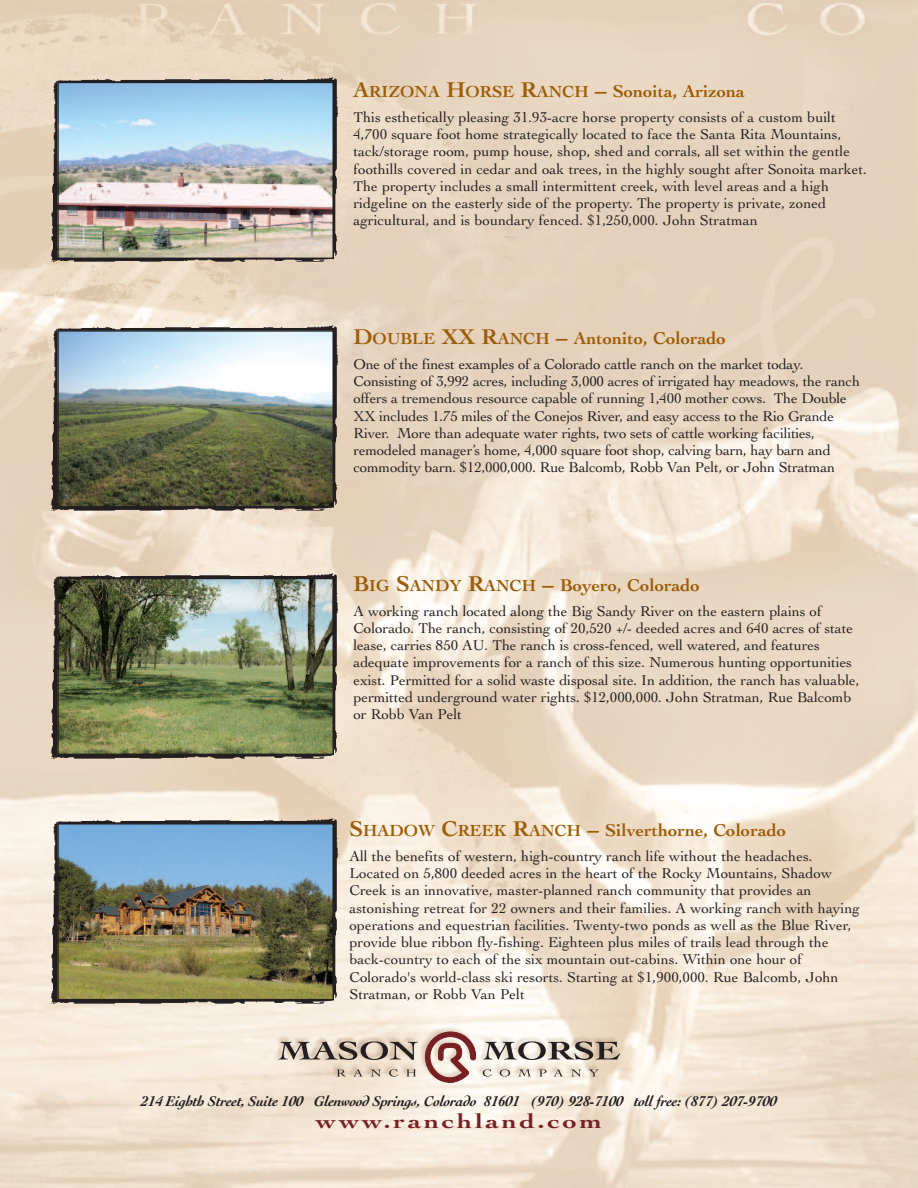
<style>
.page{position:relative;width:918px;height:1188px;background:#fff}
.page>*{position:absolute;margin:0;border:0;box-sizing:border-box;transform-origin:0 0}
.t1{font:700 21px "Cochin";letter-spacing:.105em;color:#762023;scale:1.3 1}
.t2{font:700 18px "Cochin";color:#9d5c06}
.t3{font:15px/17.2px "Cochin";color:#231f20}
.t4{font:italic 700 15px "Cochin";letter-spacing:-.025em;color:#231f20}
.s1{font-size:22.5px}
.s2{font-size:16.8px}
</style>
<div class="page">
<img style="left:0;top:0;width:918px;height:1188px">
<img style="left:48px;top:74px;width:305px;height:196px">
<img style="left:60px;top:85px;width:271px;height:171px">
<div style="left:57px;top:82px;width:277px;height:177px;border:2px solid #231f20"></div>
<img style="left:48px;top:322px;width:305px;height:196px">
<img style="left:60px;top:333px;width:271px;height:172px">
<div style="left:57px;top:330px;width:277px;height:178px;border:2px solid #231f20"></div>
<img style="left:48px;top:570px;width:305px;height:196px">
<img style="left:60px;top:581px;width:271px;height:171px">
<div style="left:57px;top:578px;width:277px;height:177px;border:2px solid #231f20"></div>
<img style="left:48px;top:815px;width:305px;height:196px">
<img style="left:60px;top:826px;width:271px;height:171px">
<div style="left:57px;top:823px;width:277px;height:177px;border:2px solid #231f20"></div>
<svg style="left:370px;top:1070px;width:11px;height:7px"></svg>
<svg style="left:389px;top:1069px;width:9px;height:8px"></svg>
<svg style="left:406px;top:1070px;width:11px;height:6px"></svg>
<svg style="left:483px;top:1069px;width:9px;height:8px"></svg>
<svg style="left:518px;top:1069px;width:13px;height:7px"></svg>
<svg style="left:571px;top:1069px;width:11px;height:7px"></svg>
<svg style="left:589px;top:1069px;width:10px;height:7px"></svg>
<svg style="left:336px;top:1069px;width:10px;height:7px"></svg>
<svg style="left:353px;top:1069px;width:10px;height:7px"></svg>
<svg style="left:500px;top:1069px;width:10px;height:8px"></svg>
<svg style="left:539px;top:1069px;width:8px;height:7px"></svg>
<svg style="left:553px;top:1069px;width:10px;height:7px"></svg>
<svg style="left:278px;top:1041px;width:140px;height:19px;background:#a89c90"></svg>
<svg style="left:483px;top:1041px;width:137px;height:19px;background:#a59d94"></svg>
<svg style="left:425px;top:1032px;width:51px;height:50px;background:#bf9791"></svg>
<p class="t2" style="left:353px;top:81px;width:393px"><span class="s1">A</span><span class="s2">RIZONA</span> <span class="s1">H</span><span class="s2">ORSE</span> <span class="s1">R</span><span class="s2">ANCH</span> <span class="s1">–</span> Sonoita, Arizona</p>
<p class="t3" style="left:353px;top:108px;width:515px">This esthetically pleasing 31.93-acre horse property consists of a custom built 4,700 square foot home strategically located to face the Santa Rita Mountains, tack/storage room, pump house, shop, shed and corrals, all set within the gentle foothills covered in cedar and oak trees, in the highly sought after Sonoita market.<br>The property includes a small intermittent creek, with level areas and a high ridgeline on the easterly side of the property. The property is private, zoned agricultural, and is boundary fenced. $1,250,000. John Stratman</p>
<p class="t2" style="left:353px;top:328px;width:374px"><span class="s1">D</span><span class="s2">OUBLE</span> <span class="s1">XX R</span><span class="s2">ANCH</span> <span class="s1">–</span> Antonito, Colorado</p>
<p class="t3" style="left:353px;top:355px;width:508px">One of the finest examples of a Colorado cattle ranch on the market today.<br>Consisting of 3,992 acres, including 3,000 acres of irrigated hay meadows, the ranch offers a tremendous resource capable of running 1,400 mother cows. The Double XX includes 1.75 miles of the Conejos River, and easy access to the Rio Grande River. More than adequate water rights, two sets of cattle working facilities, remodeled manager’s home, 4,000 square foot shop, calving barn, hay barn and commodity barn. $12,000,000. Rue Balcomb, Robb Van Pelt, or John Stratman</p>
<p class="t2" style="left:353px;top:574px;width:348px"><span class="s1">B</span><span class="s2">IG</span> <span class="s1">S</span><span class="s2">ANDY</span> <span class="s1">R</span><span class="s2">ANCH</span> <span class="s1">–</span> Boyero, Colorado</p>
<p class="t3" style="left:353px;top:602px;width:508px">A working ranch located along the Big Sandy River on the eastern plains of Colorado. The ranch, consisting of 20,520 +/- deeded acres and 640 acres of state lease, carries 850 AU. The ranch is cross-fenced, well watered, and features adequate improvements for a ranch of this size. Numerous hunting opportunities exist. Permitted for a solid waste disposal site. In addition, the ranch has valuable, permitted underground water rights. $12,000,000. John Stratman, Rue Balcomb or Robb Van Pelt</p>
<p class="t2" style="left:349px;top:820px;width:438px"><span class="s1">S</span><span class="s2">HADOW</span> <span class="s1">C</span><span class="s2">REEK</span> <span class="s1">R</span><span class="s2">ANCH</span> <span class="s1">–</span> Silverthorne, Colorado</p>
<p class="t3" style="left:349px;top:847px;width:512px">All the benefits of western, high-country ranch life without the headaches.<br>Located on 5,800 deeded acres in the heart of the Rocky Mountains, Shadow Creek is an innovative, master-planned ranch community that provides an astonishing retreat for 22 owners and their families. A working ranch with haying operations and equestrian facilities. Twenty-two ponds as well as the Blue River, provide blue ribbon fly-fishing. Eighteen plus miles of trails lead through the back-country to each of the six mountain out-cabins. Within one hour of Colorado's world-class ski resorts. Starting at $1,900,000. Rue Balcomb, John Stratman, or Robb Van Pelt</p>
<p class="t4" style="left:141px;top:1092px;width:638px">214 Eighth Street, Suite 100 Glenwood Springs, Colorado 81601 (970) 928-7100 toll free: (877) 207-9700</p>
<h1 class="t1" style="left:316px;top:1109px;width:222px">www.ranchland.com</h1>
</div>
